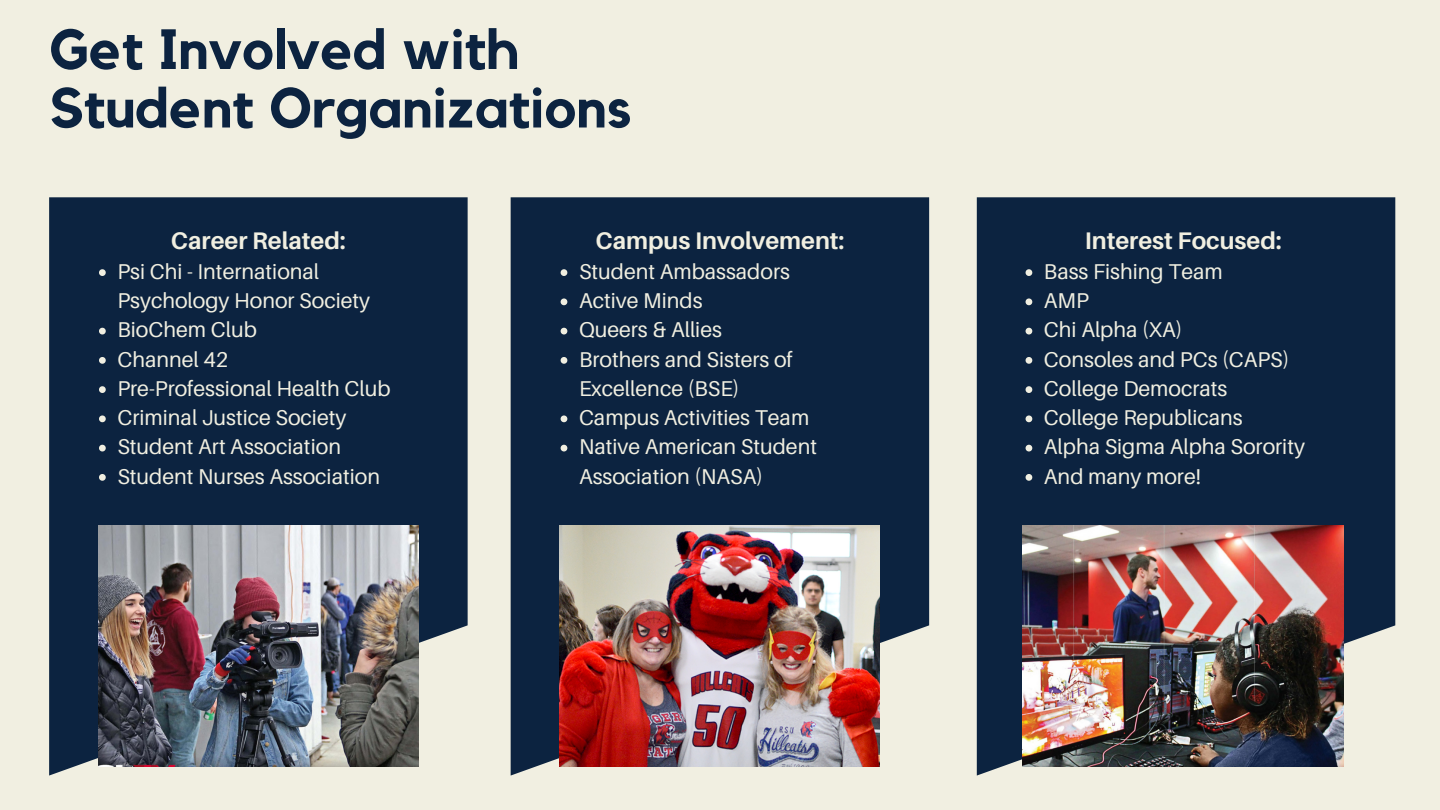
<style>
.page{position:relative;width:1440px;height:810px;background:#f1efe1}
.page>*{position:absolute;margin:0;border:0;box-sizing:border-box;transform-origin:0 0}
.t1{font:700 56px/58.5px "Kollektif";color:#0c2340}
.t2{font:700 24px "Aileron";color:#f1efe1}
.t3{font:21.4px/29.2px "Aileron";color:#f1efe1}
</style>
<div class="page">
<svg style="left:49px;top:197px;width:419px;height:579px;background:#1b304a"></svg>
<div style="left:511px;top:197px;width:418px;height:579px;background:#0c2340"></div>
<svg style="left:977px;top:197px;width:418px;height:579px;background:#1b304a"></svg>
<img style="left:98px;top:526px;width:320px;height:241px">
<svg style="left:99px;top:269px;width:7px;height:7px"></svg>
<svg style="left:99px;top:328px;width:7px;height:6px"></svg>
<svg style="left:99px;top:357px;width:7px;height:7px"></svg>
<svg style="left:99px;top:386px;width:7px;height:7px"></svg>
<svg style="left:99px;top:415px;width:7px;height:7px"></svg>
<svg style="left:99px;top:445px;width:7px;height:6px"></svg>
<svg style="left:99px;top:474px;width:7px;height:7px"></svg>
<svg style="left:561px;top:269px;width:6px;height:7px"></svg>
<svg style="left:561px;top:298px;width:6px;height:7px"></svg>
<svg style="left:561px;top:328px;width:6px;height:6px"></svg>
<svg style="left:561px;top:357px;width:6px;height:7px"></svg>
<svg style="left:561px;top:415px;width:6px;height:7px"></svg>
<svg style="left:561px;top:445px;width:6px;height:6px"></svg>
<svg style="left:1026px;top:269px;width:6px;height:7px"></svg>
<svg style="left:1026px;top:298px;width:6px;height:7px"></svg>
<svg style="left:1026px;top:328px;width:6px;height:6px"></svg>
<svg style="left:1026px;top:357px;width:6px;height:7px"></svg>
<svg style="left:1026px;top:386px;width:6px;height:7px"></svg>
<svg style="left:1026px;top:415px;width:6px;height:7px"></svg>
<svg style="left:1026px;top:445px;width:6px;height:6px"></svg>
<svg style="left:1026px;top:474px;width:6px;height:7px"></svg>
<img style="left:560px;top:526px;width:320px;height:241px">
<img style="left:1023px;top:526px;width:320px;height:241px">
<h1 class="t1" style="left:49px;top:22px;width:584px">Get Involved with<br>Student Organizations</h1>
<p class="t2" style="left:171px;top:226px;width:177px">Career Related:</p>
<p class="t3" style="left:117px;top:256px;width:275px">Psi Chi - International<br>Psychology Honor Society<br>BioChem Club<br>Channel 42<br>Pre-Professional Health Club<br>Criminal Justice Society<br>Student Art Association<br>Student Nurses Association</p>
<p class="t2" style="left:595px;top:226px;width:251px">Campus Involvement:</p>
<p class="t3" style="left:579px;top:256px;width:240px">Student Ambassadors<br>Active Minds<br>Queers &amp; Allies<br>Brothers and Sisters of<br>Excellence (BSE)<br>Campus Activities Team<br>Native American Student<br>Association (NASA)</p>
<p class="t2" style="left:1085px;top:226px;width:198px">Interest Focused:</p>
<p class="t3" style="left:1044px;top:256px;width:263px">Bass Fishing Team<br>AMP<br>Chi Alpha (XA)<br>Consoles and PCs (CAPS)<br>College Democrats<br>College Republicans<br>Alpha Sigma Alpha Sorority<br>And many more!</p>
</div>
